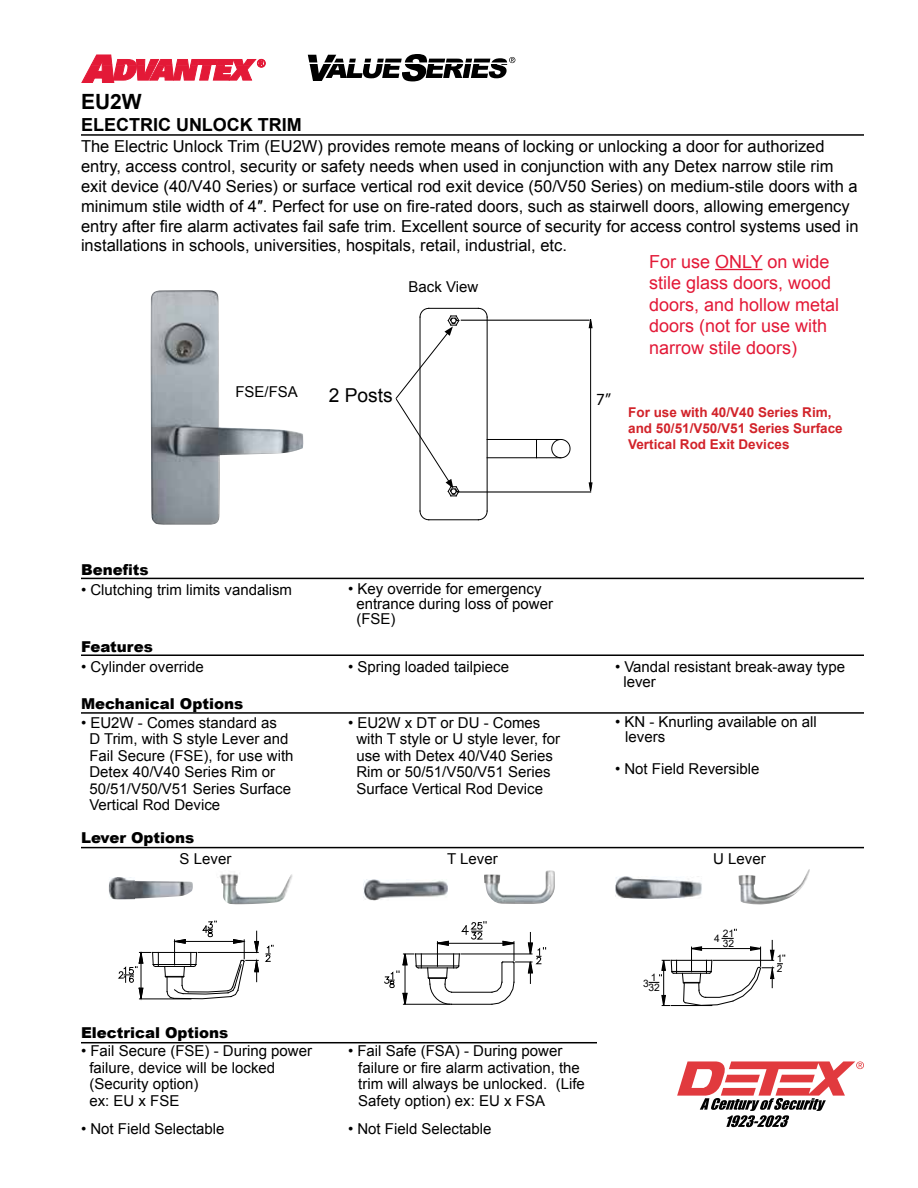
<style>
.page{position:relative;width:918px;height:1188px;background:#fff}
.page>*{position:absolute;margin:0;border:0;box-sizing:border-box;transform-origin:0 0}
.t1{font:700 21px "Arial";color:#000}
.t2{font:19.2px "Arial";color:#000}
.t3{font:18px/21.6px "Arial";color:#e31937}
.t4{font:700 18px "Arial";color:#000}
.t5{font:17.1px "Myriad Pro";color:#000}
.t6{font:16.5px/19.8px "Arial";color:#000}
.t7{font:15px/16.5px "Arial";color:#000}
.t8{font:900 15px "Arial";color:#000}
.t9{font:700 13.5px/16.2px "Arial";color:#d2232a}
.t10{font:10.2px/9.1px "Arial";color:#000}
</style>
<div class="page">
<svg style="left:677px;top:1061px;width:187px;height:66px"></svg>
<svg style="left:82px;top:55px;width:183px;height:28px"></svg>
<img style="left:150px;top:290px;width:154px;height:235px">
<hr style="left:81px;top:134px;width:783px;height:2px;background:#000">
<hr style="left:81px;top:578px;width:783px;height:1px;background:#000">
<hr style="left:81px;top:654px;width:783px;height:2px;background:#000">
<hr style="left:81px;top:712px;width:783px;height:2px;background:#000">
<hr style="left:81px;top:1042px;width:516px;height:1px;background:#000">
<hr style="left:429px;top:519px;width:49px;height:1px;background:#000">
<svg style="left:419px;top:510px;width:11px;height:11px"></svg>
<hr style="left:420px;top:317px;width:1px;height:194px;background:#000">
<hr style="left:487px;top:457px;width:74px;height:1px;background:#000">
<hr style="left:487px;top:439px;width:74px;height:1px;background:#000">
<hr style="left:487px;top:317px;width:1px;height:194px;background:#000">
<svg style="left:477px;top:510px;width:11px;height:11px"></svg>
<svg style="left:477px;top:307px;width:11px;height:11px"></svg>
<svg style="left:536px;top:440px;width:1px;height:17px"></svg>
<hr style="left:429px;top:308px;width:49px;height:1px;background:#000">
<svg style="left:551px;top:439px;width:20px;height:20px"></svg>
<hr style="left:590px;top:322px;width:1px;height:167px;background:#000">
<svg style="left:588px;top:482px;width:5px;height:11px"></svg>
<hr style="left:457px;top:491px;width:134px;height:2px;background:#000">
<svg style="left:588px;top:319px;width:5px;height:10px"></svg>
<hr style="left:461px;top:320px;width:128px;height:1px;background:#000">
<svg style="left:395px;top:307px;width:65px;height:190px"></svg>
<hr style="left:715px;top:269px;width:47px;height:1px;background:#e31937">
<svg style="left:308px;top:54px;width:207px;height:27px"></svg>
<hr style="left:81px;top:847px;width:783px;height:1px;background:#000">
<img style="left:219px;top:874px;width:74px;height:30px">
<img style="left:109px;top:877px;width:84px;height:22px">
<img style="left:484px;top:870px;width:71px;height:34px">
<img style="left:363px;top:880px;width:85px;height:20px">
<img style="left:738px;top:869px;width:72px;height:36px">
<img style="left:616px;top:876px;width:86px;height:23px">
<svg style="left:118px;top:921px;width:156px;height:80px"></svg>
<svg style="left:384px;top:921px;width:162px;height:84px"></svg>
<svg style="left:649px;top:938px;width:136px;height:69px"></svg>
<h1 class="t1" style="left:81px;top:88px;width:62px">EU2W</h1>
<p class="t4" style="left:81px;top:113px;width:222px">ELECTRIC UNLOCK TRIM</p>
<p class="t6" style="left:81px;top:137px;width:779px">The Electric Unlock Trim (EU2W) provides remote means of locking or unlocking a door for authorized entry, access control, security or safety needs when used in conjunction with any Detex narrow stile rim exit device (40/V40 Series) or surface vertical rod exit device (50/V50 Series) on medium-stile doors with a minimum stile width of 4″. Perfect for use on fire-rated doors, such as stairwell doors, allowing emergency entry after fire alarm activates fail safe trim. Excellent source of security for access control systems used in installations in schools, universities, hospitals, retail, industrial, etc.</p>
<p class="t3" style="left:649px;top:251px;width:192px">For use ONLY on wide stile glass doors, wood doors, and hollow metal doors (not for use with narrow stile doors)</p>
<p class="t7" style="left:409px;top:279px;width:71px">Back View</p>
<p class="t7" style="left:235px;top:384px;width:64px">FSE/FSA</p>
<p class="t2" style="left:329px;top:383px;width:66px">2 Posts</p>
<p class="t5" style="left:596px;top:388px;width:16px">7”</p>
<p class="t9" style="left:628px;top:404px;width:216px">For use with 40/V40 Series Rim, and 50/51/V50/V51 Series Surface<br>Vertical Rod Exit Devices</p>
<p class="t8" style="left:81px;top:559px;width:69px">Benefits</p>
<p class="t7" style="left:81px;top:581px;width:213px">• Clutching trim limits vandalism</p>
<p class="t8" style="left:81px;top:636px;width:73px">Features</p>
<p class="t7" style="left:81px;top:659px;width:124px">• Cylinder override</p>
<p class="t8" style="left:81px;top:693px;width:164px">Mechanical Options</p>
<p class="t7" style="left:89px;top:714px;width:206px;text-indent:-8px">• EU2W - Comes standard as<br>D Trim, with S style Lever and<br>Fail Secure (FSE), for use with<br>Detex 40/V40 Series Rim or<br>50/51/V50/V51 Series Surface<br>Vertical Rod Device</p>
<p class="t8" style="left:81px;top:827px;width:115px">Lever Options</p>
<p class="t7" style="left:356px;top:582px;width:198px;line-height:15px;text-indent:-8px">• Key override for emergency entrance during loss of power (FSE)</p>
<p class="t7" style="left:348px;top:658px;width:163px">• Spring loaded tailpiece</p>
<p class="t7" style="left:623px;top:659px;width:223px;line-height:15px;text-indent:-8px">• Vandal resistant break-away type lever</p>
<p class="t7" style="left:356px;top:714px;width:205px;text-indent:-8px">• EU2W x DT or DU - Comes with T style or U style lever, for use with Detex 40/V40 Series<br>Rim or 50/51/V50/V51 Series<br>Surface Vertical Rod Device</p>
<p class="t7" style="left:625px;top:715px;width:193px;line-height:15px;text-indent:-10px">• KN - Knurling available on all levers</p>
<p class="t7" style="left:615px;top:760px;width:146px">• Not Field Reversible</p>
<p class="t7" style="left:180px;top:851px;width:53px">S Lever</p>
<p class="t7" style="left:447px;top:851px;width:52px">T Lever</p>
<p class="t7" style="left:713px;top:851px;width:54px">U Lever</p>
<p class="t8" style="left:81px;top:1022px;width:149px">Electrical Options</p>
<p class="t7" style="left:89px;top:1043px;width:224px;text-indent:-8px">• Fail Secure (FSE) - During power failure, device will be locked (Security option)<br>ex: EU x FSE</p>
<p class="t7" style="left:81px;top:1121px;width:145px">• Not Field Selectable</p>
<p class="t7" style="left:358px;top:1043px;width:228px;text-indent:-10px">• Fail Safe (FSA) - During power failure or fire alarm activation, the trim will always be unlocked. (Life<br>Safety option) ex: EU x FSA</p>
<p class="t7" style="left:348px;top:1121px;width:145px">• Not Field Selectable</p>
<p class="t10" style="left:648px;top:973px;width:13px">1<br>32</p>
<p class="t10" style="left:643px;top:979px;width:7px">3</p>
<p class="t10" style="left:714px;top:934px;width:7px">4</p>
<p class="t10" style="left:723px;top:929px;width:13px">21<br>32</p>
<p class="t10" style="left:777px;top:954px;width:7px;line-height:9.8px">1<br>2</p>
</div>
